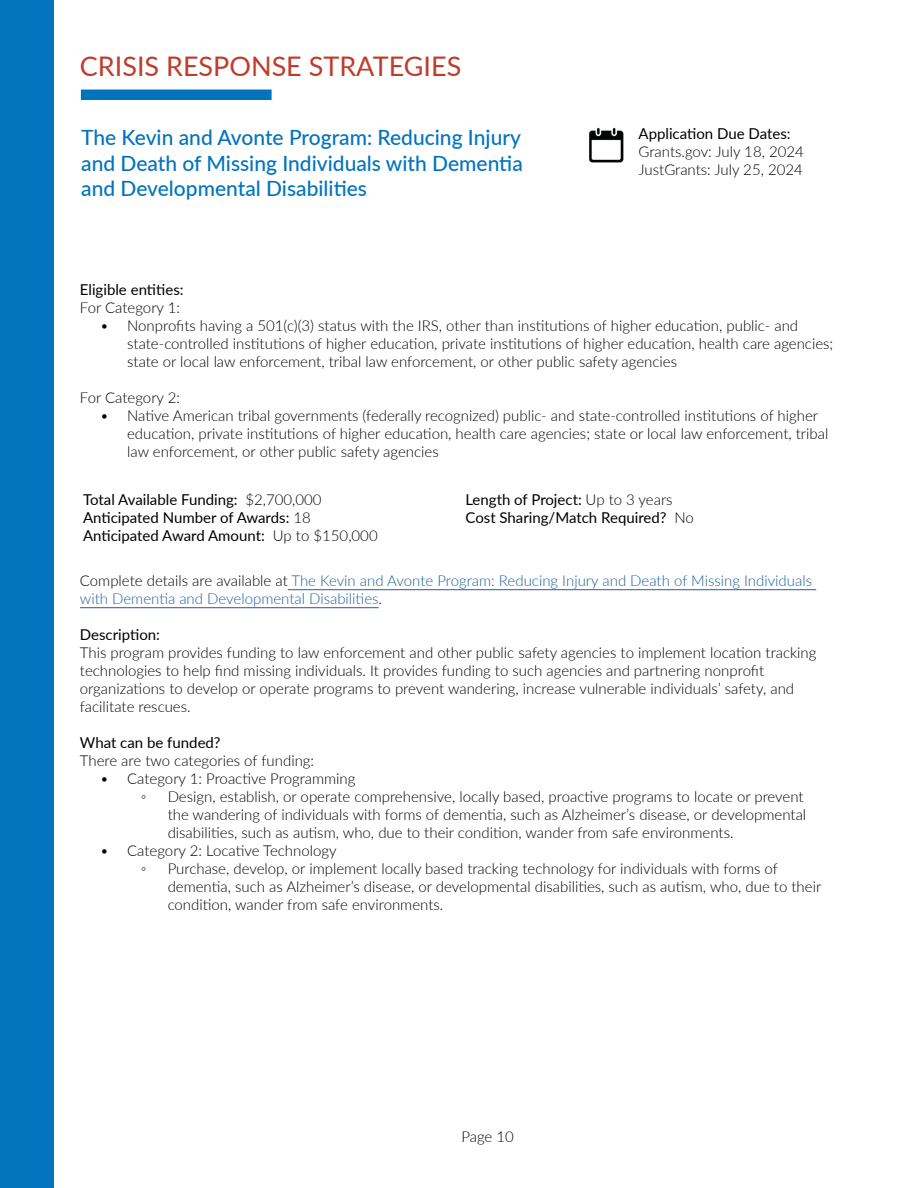
<style>
.page{position:relative;width:918px;height:1188px;background:#fff}
.page>*{position:absolute;margin:0;border:0;box-sizing:border-box;transform-origin:0 0}
.t1{font:27px "Lato";color:#c03c2a}
.t2{font:500 21px/25.2px "Lato";color:#0274be;text-align:justify}
.t3{font:300 15px/18px "Lato";color:#000}
.t4{font:15px/18px "Lato";color:#000}
.t5{font:300 15px/18px "Lato";color:#215e9e}
.s1{font-weight:300}
.s2{color:#000}
</style>
<div class="page">
<div style="left:0;top:0;width:54px;height:1188px;background:#0274be"></div>
<div style="left:81px;top:90px;width:191px;height:10px;background:#0274be"></div>
<img style="left:589px;top:127px;width:35px;height:36px">
<hr style="left:288px;top:589px;width:528px;height:1px;background:#215e9e">
<hr style="left:80px;top:607px;width:299px;height:1px;background:#215e9e">
<h1 class="t1" style="left:80px;top:47px;width:383px">CRISIS RESPONSE STRATEGIES</h1>
<h2 class="t2" style="left:81px;top:124px;width:443px">The Kevin and Avonte Program: Reducing Injury and Death of Missing Individuals with Dementia and Developmental Disabilities</h2>
<p class="t4" style="left:639px;top:124px;width:154px">Application Due Dates:</p>
<p class="t3" style="left:639px;top:142px;width:167px">Grants.gov: July 18, 2024<br>JustGrants: July 25, 2024</p>
<p class="t4" style="left:80px;top:280px;width:105px">Eligible entities:</p>
<p class="t3" style="left:80px;top:298px;width:102px">For Category 1:</p>
<p class="t3" style="left:127px;top:316px;width:708px;text-indent:-27px">• Nonprofits having a 501(c)(3) status with the IRS, other than institutions of higher education, public- and state-controlled institutions of higher education, private institutions of higher education, health care agencies; state or local law enforcement, tribal law enforcement, or other public safety agencies</p>
<p class="t3" style="left:80px;top:388px;width:102px">For Category 2:</p>
<p class="t3" style="left:127px;top:406px;width:703px;text-indent:-27px">• Native American tribal governments (federally recognized) public- and state-controlled institutions of higher education, private institutions of higher education, health care agencies; state or local law enforcement, tribal law enforcement, or other public safety agencies</p>
<p class="t4" style="left:83px;top:490px;width:296px">Total Available Funding: <span class="s1">$2,700,000<br></span>Anticipated Number of Awards: <span class="s1">18<br></span>Anticipated Award Amount: <span class="s1">Up to $150,000</span></p>
<p class="t5" style="left:80px;top:571px;width:734px"><span class="s2">Complete details are available at</span> The Kevin and Avonte Program: Reducing Injury and Death of Missing Individuals with Dementia and Developmental Disabilities<span class="s2">.</span></p>
<p class="t4" style="left:80px;top:625px;width:82px">Description:</p>
<p class="t3" style="left:80px;top:643px;width:738px">This program provides funding to law enforcement and other public safety agencies to implement location tracking technologies to help find missing individuals. It provides funding to such agencies and partnering nonprofit organizations to develop or operate programs to prevent wandering, increase vulnerable individuals’ safety, and facilitate rescues.</p>
<p class="t4" style="left:80px;top:733px;width:142px">What can be funded?</p>
<p class="t3" style="left:80px;top:751px;width:236px">There are two categories of funding:</p>
<p class="t3" style="left:141px;top:769px;width:216px;text-indent:-40px">• Category 1: Proactive Programming ◦</p>
<p class="t4" style="left:465px;top:490px;width:230px">Length of Project: <span class="s1">Up to 3 years<br></span>Cost Sharing/Match Required? <span class="s1">No</span></p>
<p class="t3" style="left:168px;top:787px;width:640px">Design, establish, or operate comprehensive, locally based, proactive programs to locate or prevent the wandering of individuals with forms of dementia, such as Alzheimer’s disease, or developmental disabilities, such as autism, who, due to their condition, wander from safe environments.</p>
<p class="t3" style="left:141px;top:841px;width:197px;text-indent:-40px">• Category 2: Locative Technology ◦</p>
<p class="t3" style="left:168px;top:859px;width:655px">Purchase, develop, or implement locally based tracking technology for individuals with forms of dementia, such as Alzheimer’s disease, or developmental disabilities, such as autism, who, due to their condition, wander from safe environments.</p>
<p class="t3" style="left:461px;top:1127px;width:54px">Page 10</p>
</div>
